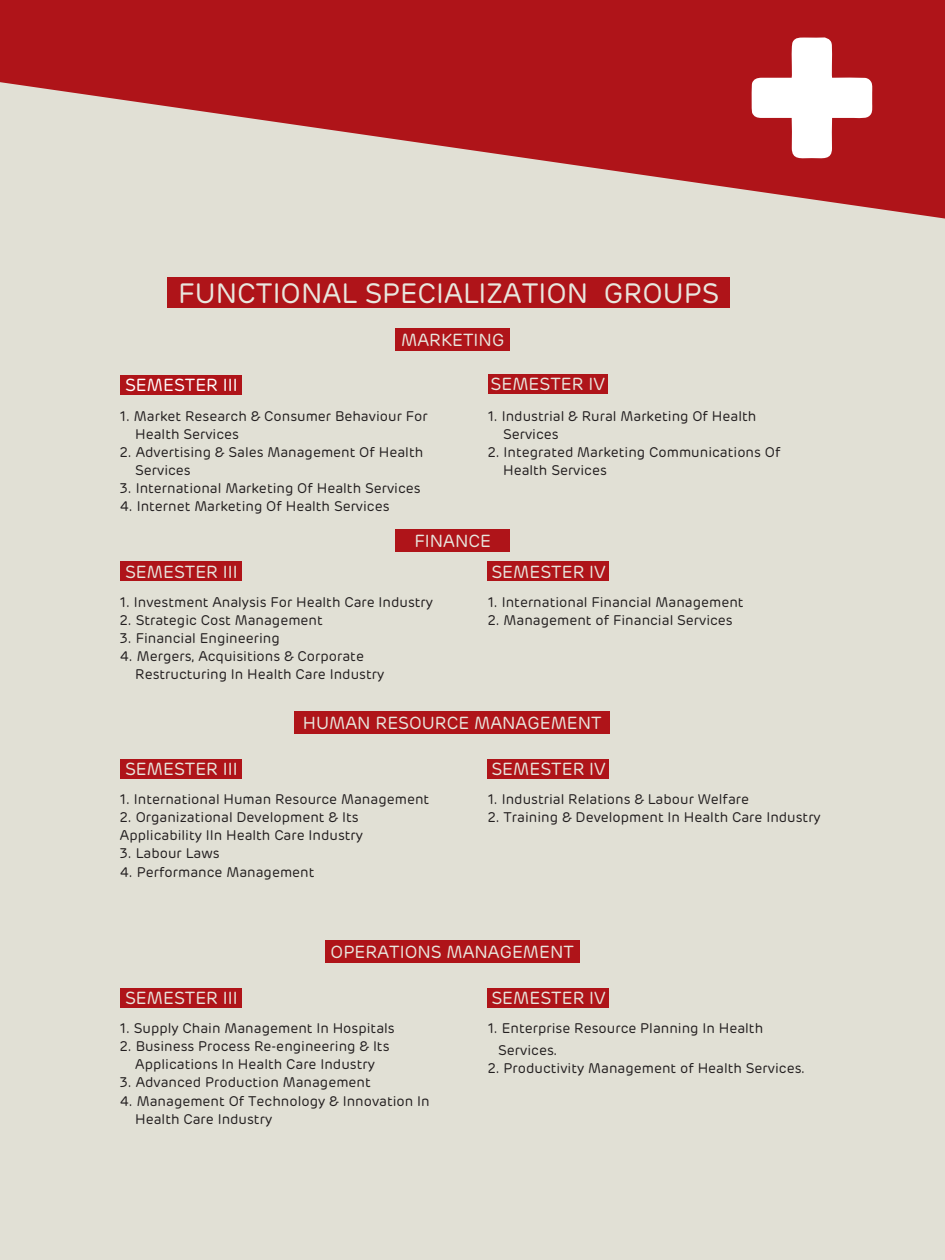
<style>
.page{position:relative;width:945px;height:1260px;background:#af1419}
.page>*{position:absolute;margin:0;border:0;box-sizing:border-box;transform-origin:0 0}
.t1{font:28px "Rubrik";color:#e8e7de}
.t2{font:17.5px "Rubrik";color:#e8e7de}
.t3{font:17.5px "Rubrik";color:#fff}
.t4{font:14px/18px "Rubrik";color:#231f20}
</style>
<div class="page">
<div style="left:0;top:82px;width:945px;height:1178px;background:#e1e0d5"></div>
<div style="left:167px;top:278px;width:562px;height:30px;background:#af1419"></div>
<div style="left:395px;top:329px;width:115px;height:22px;background:#af1419"></div>
<div style="left:488px;top:374px;width:119px;height:20px;background:#af1419"></div>
<div style="left:395px;top:529px;width:115px;height:23px;background:#af1419"></div>
<div style="left:120px;top:562px;width:121px;height:19px;background:#af1419"></div>
<div style="left:488px;top:562px;width:121px;height:19px;background:#af1419"></div>
<div style="left:295px;top:712px;width:315px;height:22px;background:#af1419"></div>
<div style="left:120px;top:759px;width:121px;height:19px;background:#af1419"></div>
<div style="left:488px;top:759px;width:121px;height:19px;background:#af1419"></div>
<div style="left:325px;top:941px;width:254px;height:22px;background:#af1419"></div>
<div style="left:120px;top:988px;width:121px;height:20px;background:#af1419"></div>
<div style="left:488px;top:988px;width:121px;height:20px;background:#af1419"></div>
<div style="left:120px;top:375px;width:121px;height:20px;background:#af1419"></div>
<svg style="left:751px;top:37px;width:122px;height:124px"></svg>
<h1 class="t1" style="left:178px;top:282px;width:542px">FUNCTIONAL SPECIALIZATION GROUPS</h1>
<p class="t2" style="left:401px;top:333px;width:105px">MARKETING</p>
<p class="t3" style="left:125px;top:378px;width:114px">SEMESTER III</p>
<p class="t2" style="left:491px;top:377px;width:116px">SEMESTER IV</p>
<p class="t4" style="left:135px;top:408px;width:294px;text-indent:-15px">1. Market Research &amp; Consumer Behaviour For<br>Health Services</p>
<p class="t4" style="left:135px;top:444px;width:290px;text-indent:-15px">2. Advertising &amp; Sales Management Of Health<br>Services</p>
<p class="t4" style="left:120px;top:480px;width:302px">3. International Marketing Of Health Services</p>
<p class="t4" style="left:120px;top:499px;width:271px">4. Internet Marketing Of Health Services</p>
<p class="t4" style="left:503px;top:408px;width:255px;text-indent:-15px">1. Industrial &amp; Rural Marketing Of Health<br>Services</p>
<p class="t4" style="left:503px;top:444px;width:279px;text-indent:-15px">2. Integrated Marketing Communications Of<br>Health Services</p>
<p class="t2" style="left:414px;top:533px;width:78px">FINANCE</p>
<p class="t2" style="left:125px;top:564px;width:114px">SEMESTER III</p>
<p class="t2" style="left:491px;top:564px;width:116px">SEMESTER IV</p>
<p class="t4" style="left:120px;top:594px;width:315px">1. Investment Analysis For Health Care Industry</p>
<p class="t4" style="left:120px;top:612px;width:204px">2. Strategic Cost Management</p>
<p class="t4" style="left:120px;top:631px;width:161px">3. Financial Engineering</p>
<p class="t4" style="left:135px;top:649px;width:251px;text-indent:-15px">4. Mergers, Acquisitions &amp; Corporate<br>Restructuring In Health Care Industry</p>
<p class="t4" style="left:488px;top:594px;width:257px">1. International Financial Management</p>
<p class="t4" style="left:488px;top:612px;width:246px">2. Management of Financial Services</p>
<p class="t2" style="left:303px;top:716px;width:300px">HUMAN RESOURCE MANAGEMENT</p>
<p class="t2" style="left:125px;top:762px;width:114px">SEMESTER III</p>
<p class="t2" style="left:491px;top:762px;width:116px">SEMESTER IV</p>
<p class="t4" style="left:120px;top:792px;width:311px">1. International Human Resource Management</p>
<p class="t4" style="left:120px;top:810px;width:245px">2. Organizational Development &amp; Its<br>Applicability IIn Health Care Industry</p>
<p class="t4" style="left:120px;top:846px;width:101px">3. Labour Laws</p>
<p class="t4" style="left:120px;top:864px;width:196px">4. Performance Management</p>
<p class="t4" style="left:488px;top:792px;width:263px">1. Industrial Relations &amp; Labour Welfare</p>
<p class="t4" style="left:488px;top:810px;width:335px">2. Training &amp; Development In Health Care Industry</p>
<p class="t2" style="left:331px;top:945px;width:245px">OPERATIONS MANAGEMENT</p>
<p class="t2" style="left:125px;top:991px;width:114px">SEMESTER III</p>
<p class="t2" style="left:491px;top:991px;width:116px">SEMESTER IV</p>
<p class="t4" style="left:120px;top:1021px;width:276px">1. Supply Chain Management In Hospitals</p>
<p class="t4" style="left:120px;top:1039px;width:271px;text-align:center">2. Business Process Re-engineering &amp; Its<br>Applications In Health Care Industry</p>
<p class="t4" style="left:120px;top:1075px;width:252px">3. Advanced Production Management</p>
<p class="t4" style="left:135px;top:1093px;width:296px;text-indent:-15px">4. Management Of Technology &amp; Innovation In<br>Health Care Industry</p>
<p class="t4" style="left:498px;top:1019px;width:266px;line-height:21.7px;text-indent:-10px">1. Enterprise Resource Planning In Health<br>Services.</p>
<p class="t4" style="left:488px;top:1060px;width:319px">2. Productivity Management of Health Services.</p>
</div>
